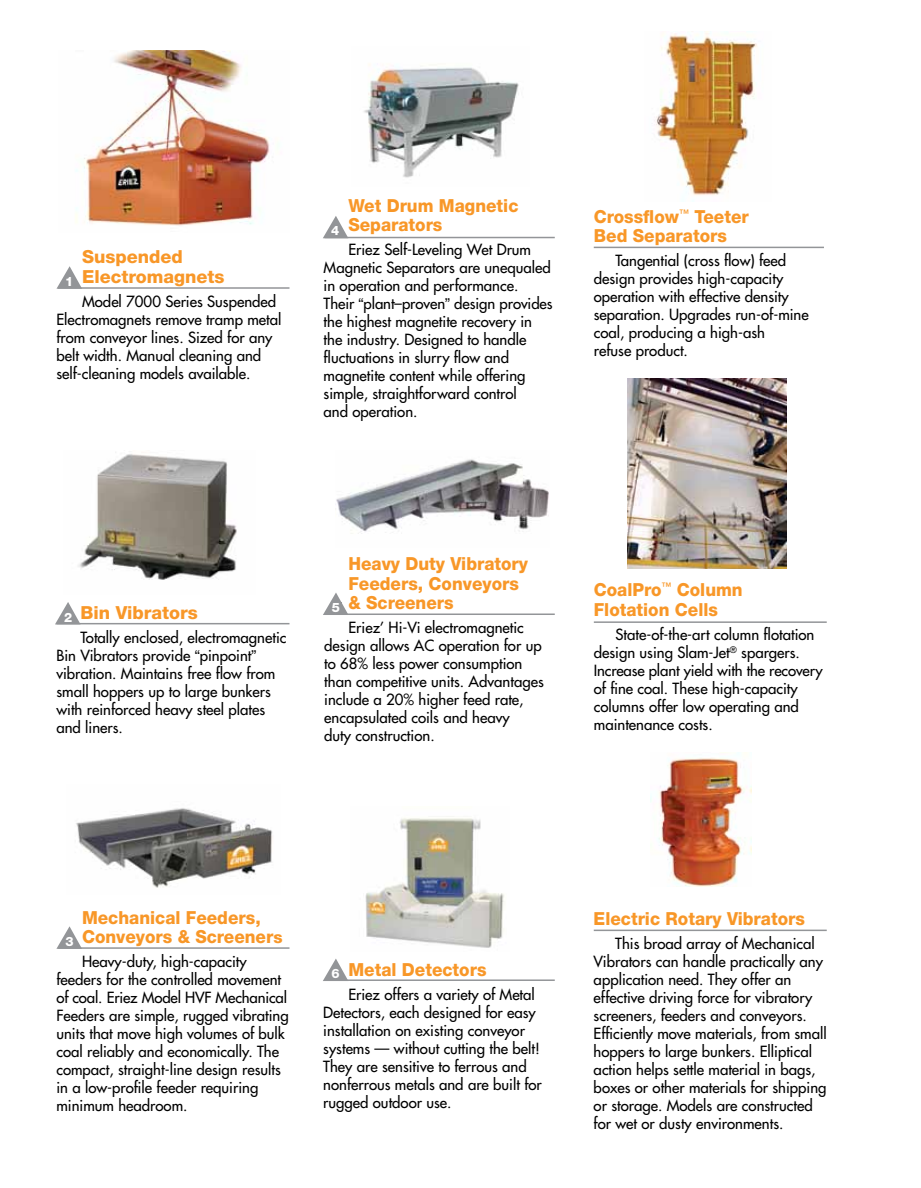
<style>
.page{position:relative;width:921px;height:1188px;background:#fff}
.page>*{position:absolute;margin:0;border:0;box-sizing:border-box;transform-origin:0 0}
.t1{font:800 18px/19.5px "Helvetica Neue";color:#f89728;scale:.95 1}
.t2{font:800 18px/19.5px "Helvetica Neue";color:#f89728}
.t3{font:15px/18px "Futura";color:#000}
.t4{font:800 12.9px "Helvetica Neue";color:#fff}
.s1{font-family:"Helvetica"}
.s2{font-size:16.5px}
</style>
<div class="page">
<hr style="left:0;top:0;width:1px;height:1188px;background:#808285">
<img style="left:654px;top:32px;width:104px;height:164px">
<hr style="left:594px;top:247px;width:230px;height:1px;background:#939598">
<img style="left:75px;top:51px;width:195px;height:175px">
<hr style="left:58px;top:287px;width:231px;height:2px;background:#939598">
<svg style="left:56px;top:266px;width:26px;height:23px"></svg>
<div style="left:65px;top:276px;width:10px;height:10px;background:#939598"></div>
<img style="left:627px;top:378px;width:159px;height:191px">
<hr style="left:594px;top:621px;width:233px;height:2px;background:#939598">
<img style="left:650px;top:753px;width:101px;height:133px">
<hr style="left:594px;top:930px;width:233px;height:1px;background:#939598">
<img style="left:78px;top:452px;width:159px;height:128px">
<hr style="left:56px;top:623px;width:233px;height:1px;background:#939598">
<svg style="left:55px;top:602px;width:25px;height:22px"></svg>
<div style="left:64px;top:612px;width:9px;height:10px;background:#939598"></div>
<img style="left:336px;top:459px;width:213px;height:75px">
<hr style="left:324px;top:614px;width:231px;height:1px;background:#939598">
<svg style="left:323px;top:593px;width:25px;height:22px"></svg>
<div style="left:332px;top:602px;width:9px;height:10px;background:#939598"></div>
<img style="left:364px;top:64px;width:155px;height:114px">
<hr style="left:325px;top:237px;width:230px;height:1px;background:#939598">
<svg style="left:323px;top:216px;width:25px;height:22px"></svg>
<div style="left:331px;top:225px;width:10px;height:11px;background:#939598"></div>
<img style="left:365px;top:816px;width:139px;height:132px">
<hr style="left:324px;top:979px;width:231px;height:2px;background:#939598">
<svg style="left:323px;top:959px;width:25px;height:22px"></svg>
<div style="left:331px;top:968px;width:10px;height:10px;background:#939598"></div>
<img style="left:76px;top:808px;width:197px;height:80px">
<hr style="left:58px;top:947px;width:231px;height:2px;background:#939598">
<svg style="left:56px;top:926px;width:26px;height:23px"></svg>
<div style="left:65px;top:936px;width:10px;height:11px;background:#939598"></div>
<p class="t2" style="left:82px;top:247px;width:144px">Suspended<br>Electromagnets</p>
<p class="t3" style="left:56px;top:292px;width:227px;text-indent:26px">Model 7000 Series Suspended<br>Electromagnets remove tramp metal from conveyor lines. Sized for any belt width. Manual cleaning and self-cleaning models available.</p>
<p class="t4" style="left:65px;top:274px;width:10px">1</p>
<p class="t1" style="left:348px;top:196px;width:181px">Wet Drum Magnetic<br>Separators</p>
<p class="t3" style="left:324px;top:241px;width:230px;text-indent:25px">Eriez Self-Leveling Wet Drum<br>Magnetic Separators are unequaled in operation and performance.<br>Their <span class="s1">“</span>plant–proven<span class="s1">”</span> design provides the highest magnetite recovery in the industry. Designed to handle fluctuations in slurry flow and magnetite content while offering simple, straightforward control<br>and operation.</p>
<p class="t4" style="left:331px;top:223px;width:10px">4</p>
<p class="t1" style="left:594px;top:207px;width:165px">Crossflow<sup>™</sup> Teeter<br>Bed Separators</p>
<p class="t3" style="left:594px;top:252px;width:216px;text-indent:22px">Tangential (cross flow) feed design provides high-capacity operation with effective density separation. Upgrades run-of-mine coal, producing a high-ash<br>refuse product.</p>
<p class="t2" style="left:81px;top:603px;width:119px">Bin Vibrators</p>
<p class="t3" style="left:56px;top:629px;width:231px;text-indent:24px">Totally enclosed, electromagnetic<br>Bin Vibrators provide <span class="s1">“</span>pinpoint<span class="s1">” </span>vibration. Maintains free flow from small hoppers up to large bunkers with reinforced heavy steel plates and liners.</p>
<p class="t4" style="left:64px;top:609px;width:10px">2</p>
<p class="t1" style="left:348px;top:554px;width:191px">Heavy Duty Vibratory<br>Feeders, Conveyors &amp; Screeners</p>
<p class="t3" style="left:324px;top:619px;width:221px;text-indent:24px">Eriez’ Hi-Vi electromagnetic design allows AC operation for up to 68% less power consumption than competitive units. Advantages include a 20% higher feed rate, encapsulated coils and heavy<br>duty construction.</p>
<p class="t4" style="left:332px;top:600px;width:10px">5</p>
<p class="t1" style="left:594px;top:580px;width:158px">CoalPro<sup>™</sup> Column<br>Flotation Cells</p>
<p class="t3" style="left:594px;top:625px;width:230px;text-indent:22px">State-of-the-art column flotation design using Slam-Jet<sup>®</sup> spargers.<br>Increase plant yield with the recovery of fine coal. These high-capacity columns offer low operating and maintenance costs.</p>
<p class="t1" style="left:82px;top:908px;width:213px">Mechanical Feeders,<br>Conveyors &amp; Screener<span class="s2">s</span></p>
<p class="t3" style="left:56px;top:953px;width:234px;text-indent:26px">Heavy-duty, high-capacity feeders for the controlled movement of coal. Eriez Model HVF Mechanical Feeders are simple, rugged vibrating units that move high volumes of bulk coal reliably and economically. The compact, straight-line design results in a low-profile feeder requiring minimum headroom.</p>
<p class="t4" style="left:65px;top:934px;width:10px">3</p>
<p class="t1" style="left:348px;top:960px;width:147px">Metal Detectors</p>
<p class="t3" style="left:323px;top:986px;width:220px;text-indent:25px">Eriez offers a variety of Metal<br>Detectors, each designed for easy installation on existing conveyor systems — without cutting the belt!<br>They are sensitive to ferrous and nonferrous metals and are built for rugged outdoor use.</p>
<p class="t4" style="left:331px;top:966px;width:10px">6</p>
<p class="t1" style="left:594px;top:909px;width:224px">Electric Rotary Vibrators</p>
<p class="t3" style="left:594px;top:935px;width:235px;text-indent:22px">This broad array of Mechanical Vibrators can handle practically any application need. They offer an effective driving force for vibratory screeners, feeders and conveyors.<br>Efficiently move materials, from small hoppers to large bunkers. Elliptical action helps settle material in bags, boxes or other materials for shipping or storage. Models are constructed for wet or dusty environments.</p>
</div>
